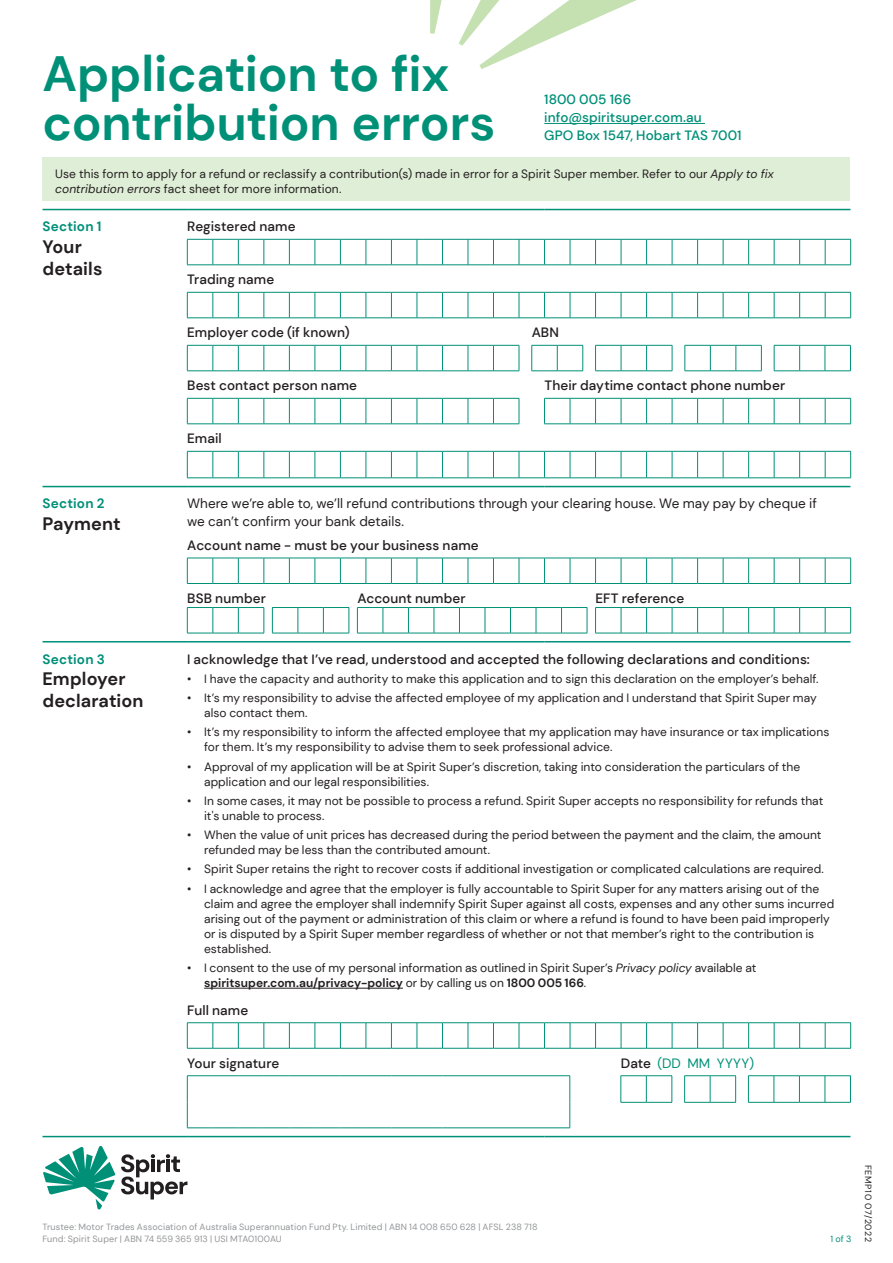
<style>
.page{position:relative;width:893px;height:1263px;background:#fff}
.page>*{position:absolute;margin:0;border:0;box-sizing:border-box;transform-origin:0 0}
._1__Form_Title{font:700 49.5px/49.5px "DM Sans";letter-spacing:-.005em;color:#009078}
._4__Section_Header{font:700 18px/21.6px "DM Sans";letter-spacing:.005em;color:#231f20}
._8__Field_Header{font:500 13.5px "DM Sans";letter-spacing:.005em;color:#231f20}
._5__Body_copy{font:13.5px/18px "DM Sans";letter-spacing:.005em;color:#231f20}
._10__Green_body_copy{font:500 13.5px/18px "DM Sans";letter-spacing:.005em;color:#009078}
._3__Section_Letter{font:700 13.5px "DM Sans";letter-spacing:.015em;color:#009078}
._8__Field_Header-2{font:13.5px "DM Sans";letter-spacing:.03em;color:#009078}
._5B__Disclaimer_copy{font:12px/15px "DM Sans";letter-spacing:.005em;color:#231f20}
.t1{font:9px/12px "DM Sans";letter-spacing:.015em;color:#939598}
.t2{font:9px "DM Sans";letter-spacing:.07em;color:#231f20}
.t3{font:9px "DM Sans";color:#009078}
.s1{font-style:italic}
.s2{font-weight:700}
.s3{font-weight:500;color:#231f20}
</style>
<div class="page">
<svg style="left:121px;top:1154px;width:66px;height:45px"></svg>
<svg style="left:43px;top:1146px;width:72px;height:64px"></svg>
<div style="left:43px;top:157px;width:807px;height:44px;background:#dfeed6"></div>
<hr style="left:43px;top:209px;width:144px;height:1px;background:#009078">
<hr style="left:187px;top:209px;width:357px;height:1px;background:#009078">
<hr style="left:544px;top:209px;width:306px;height:1px;background:#009078">
<hr style="left:43px;top:486px;width:144px;height:1px;background:#009078">
<hr style="left:187px;top:486px;width:357px;height:1px;background:#009078">
<hr style="left:544px;top:486px;width:306px;height:1px;background:#009078">
<hr style="left:43px;top:641px;width:144px;height:1px;background:#009078">
<hr style="left:187px;top:641px;width:357px;height:1px;background:#009078">
<hr style="left:544px;top:641px;width:306px;height:1px;background:#009078">
<hr style="left:43px;top:1136px;width:144px;height:1px;background:#009078">
<hr style="left:187px;top:1136px;width:357px;height:1px;background:#009078">
<hr style="left:544px;top:1136px;width:306px;height:1px;background:#009078">
<hr style="left:544px;top:123px;width:161px;height:1px;background:#009078">
<svg style="left:187px;top:239px;width:664px;height:27px"></svg>
<svg style="left:187px;top:292px;width:664px;height:27px"></svg>
<svg style="left:187px;top:345px;width:664px;height:27px"></svg>
<svg style="left:187px;top:398px;width:664px;height:27px"></svg>
<svg style="left:187px;top:451px;width:664px;height:28px"></svg>
<svg style="left:187px;top:558px;width:664px;height:26px"></svg>
<svg style="left:187px;top:607px;width:664px;height:27px"></svg>
<hr style="left:204px;top:988px;width:199px;height:1px;background:#231f20">
<svg style="left:187px;top:1022px;width:664px;height:27px"></svg>
<svg style="left:187px;top:1075px;width:664px;height:53px"></svg>
<hr style="left:442px;top:1127px;width:128px;height:1px;background:#009078">
<svg style="left:430px;top:0;width:12px;height:34px"></svg>
<svg style="left:459px;top:0;width:178px;height:69px"></svg>
<p class="_1__Form_Title" style="left:43px;top:48px;width:454px">Application to fix contribution errors</p>
<p class="_10__Green_body_copy" style="left:544px;top:90px;width:199px">1800 005 166 info@spiritsuper.com.au<br>GPO Box 1547, Hobart TAS 7001</p>
<p class="_5B__Disclaimer_copy" style="left:55px;top:166px;width:720px">Use this form to apply for a refund or reclassify a contribution(s) made in error for a Spirit Super member. Refer to our <span class="s1">Apply to fix contribution errors</span> fact sheet for more information.</p>
<p class="_3__Section_Letter" style="left:43px;top:218px;width:60px">Section 1</p>
<p class="_4__Section_Header" style="left:43px;top:236px;width:61px">Your details</p>
<p class="_8__Field_Header" style="left:187px;top:218px;width:110px">Registered name</p>
<p class="_8__Field_Header" style="left:187px;top:271px;width:88px">Trading name</p>
<p class="_8__Field_Header" style="left:187px;top:324px;width:164px">Employer code (if known)</p>
<p class="_8__Field_Header" style="left:532px;top:324px;width:29px">ABN</p>
<p class="_8__Field_Header" style="left:187px;top:377px;width:171px">Best contact person name</p>
<p class="_8__Field_Header" style="left:544px;top:377px;width:242px">Their daytime contact phone number</p>
<p class="_3__Section_Letter" style="left:43px;top:495px;width:64px">Section 2</p>
<p class="_4__Section_Header" style="left:43px;top:513px;width:80px">Payment</p>
<p class="_3__Section_Letter" style="left:43px;top:650px;width:64px">Section 3</p>
<p class="_4__Section_Header" style="left:43px;top:668px;width:102px">Employer declaration</p>
<p class="_8__Field_Header" style="left:187px;top:430px;width:36px">Email</p>
<p class="_5__Body_copy" style="left:187px;top:495px;width:631px">Where we’re able to, we’ll refund contributions through your clearing house. We may pay by cheque if we can’t confirm your bank details.</p>
<p class="_8__Field_Header" style="left:187px;top:537px;width:293px">Account name - must be your business name</p>
<p class="_8__Field_Header" style="left:187px;top:590px;width:80px">BSB number</p>
<p class="_8__Field_Header" style="left:357px;top:590px;width:110px">Account number</p>
<p class="_8__Field_Header" style="left:596px;top:590px;width:90px">EFT reference</p>
<p class="_8__Field_Header" style="left:187px;top:650px;width:624px">I acknowledge that I’ve read, understood and accepted the following declarations and conditions:</p>
<p class="_5B__Disclaimer_copy" style="left:187px;top:671px;width:633px">• I have the capacity and authority to make this application and to sign this declaration on the employer’s behalf.</p>
<p class="_5B__Disclaimer_copy" style="left:204px;top:690px;width:614px;text-indent:-17px">• It’s my responsibility to advise the affected employee of my application and I understand that Spirit Super may also contact them.</p>
<p class="_5B__Disclaimer_copy" style="left:204px;top:725px;width:627px;text-indent:-17px">• It’s my responsibility to inform the affected employee that my application may have insurance or tax implications for them. It’s my responsibility to advise them to seek professional advice.</p>
<p class="_5B__Disclaimer_copy" style="left:204px;top:759px;width:598px;text-indent:-17px">• Approval of my application will be at Spirit Super’s discretion, taking into consideration the particulars of the application and our legal responsibilities.</p>
<p class="_5B__Disclaimer_copy" style="left:204px;top:793px;width:621px;text-indent:-17px">• In some cases, it may not be possible to process a refund. Spirit Super accepts no responsibility for refunds that it's unable to process.</p>
<p class="_5B__Disclaimer_copy" style="left:204px;top:827px;width:619px;text-indent:-17px">• When the value of unit prices has decreased during the period between the payment and the claim, the amount refunded may be less than the contributed amount.</p>
<p class="_5B__Disclaimer_copy" style="left:187px;top:862px;width:638px">• Spirit Super retains the right to recover costs if additional investigation or complicated calculations are required.</p>
<p class="_5B__Disclaimer_copy" style="left:204px;top:881px;width:632px;text-indent:-17px">• I acknowledge and agree that the employer is fully accountable to Spirit Super for any matters arising out of the claim and agree the employer shall indemnify Spirit Super against all costs, expenses and any other sums incurred arising out of the payment or administration of this claim or where a refund is found to have been paid improperly or is disputed by a Spirit Super member regardless of whether or not that member’s right to the contribution is established.</p>
<p class="_5B__Disclaimer_copy" style="left:204px;top:960px;width:554px;text-indent:-17px">• I consent to the use of my personal information as outlined in Spirit Super’s <span class="s1">Privacy policy</span> available at <span class="s2">spiritsuper.com.au/privacy-policy</span> or by calling us on <span class="s2">1800 005 166</span>.</p>
<p class="_8__Field_Header" style="left:187px;top:1002px;width:63px">Full name</p>
<p class="_8__Field_Header" style="left:187px;top:1055px;width:94px">Your signature</p>
<p class="_8__Field_Header-2" style="left:621px;top:1055px;width:135px"><span class="s3">Date</span> (DD MM YYYY)</p>
<p class="t1" style="left:43px;top:1221px;width:496px">Trustee: Motor Trades Association of Australia Superannuation Fund Pty. Limited | ABN 14 008 650 628 | AFSL 238 718<br>Fund: Spirit Super | ABN 74 559 365 913 | USI MTA0100AU</p>
<p class="t3" style="left:830px;top:1233px;width:22px">1 of 3</p>
<p class="t2" style="left:874px;top:1164px;width:79px;rotate:90deg">FEMP10 07/2022</p>
</div>
